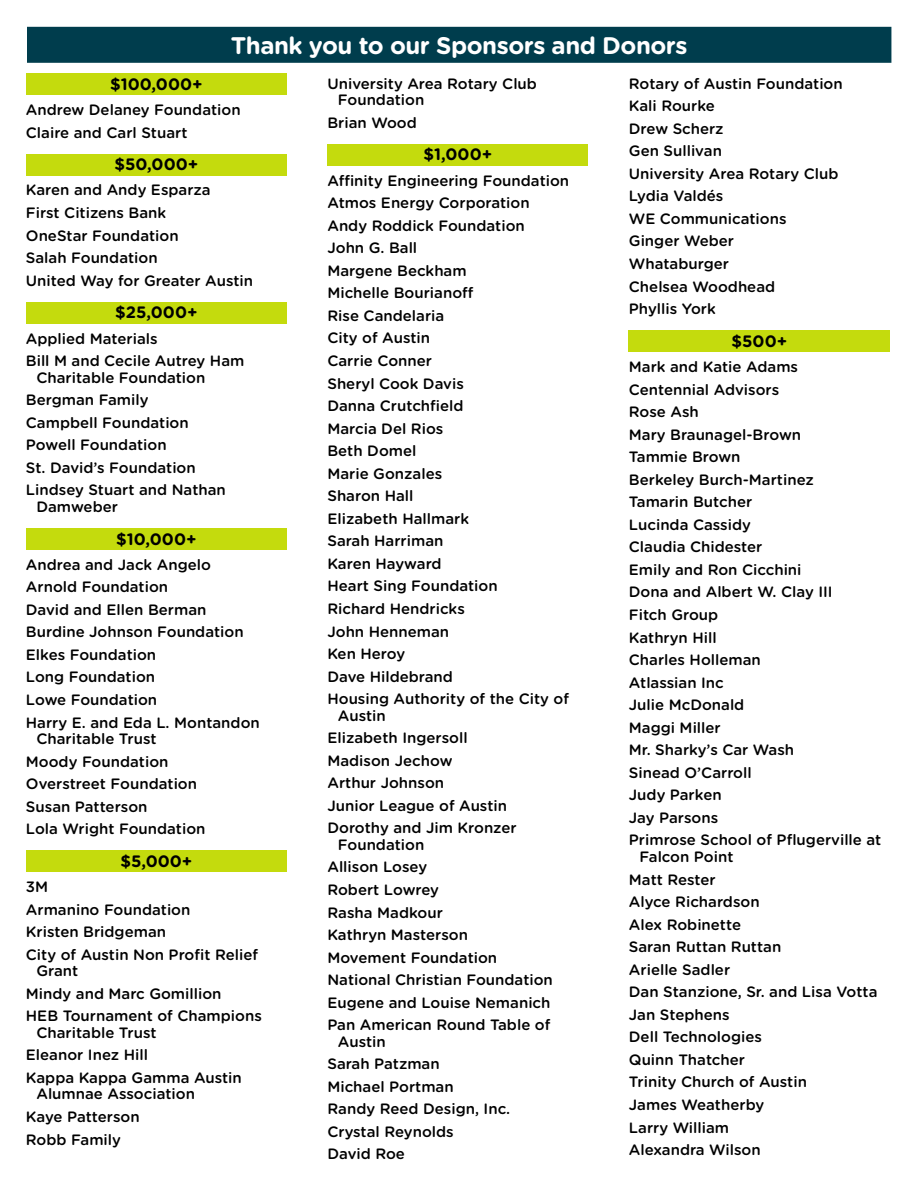
<style>
.page{position:relative;width:918px;height:1188px;background:#fff}
.page>*{position:absolute;margin:0;border:0;box-sizing:border-box;transform-origin:0 0}
.t1{font:700 24px "Gotham Rounded";letter-spacing:-.02em;color:#fff}
.t2{font:700 16.5px "Gotham Rounded";color:#000}
.t3{font:500 15px/22.5px "Gotham Rounded";color:#000}
</style>
<div class="page">
<div style="left:27px;top:27px;width:864px;height:36px;background:#003d4d"></div>
<div style="left:26px;top:73px;width:261px;height:22px;background:#c4db0d"></div>
<div style="left:26px;top:154px;width:261px;height:22px;background:#c4db0d"></div>
<div style="left:26px;top:302px;width:261px;height:22px;background:#c4db0d"></div>
<div style="left:26px;top:528px;width:261px;height:22px;background:#c4db0d"></div>
<div style="left:26px;top:851px;width:261px;height:21px;background:#c4db0d"></div>
<div style="left:327px;top:144px;width:261px;height:22px;background:#c4db0d"></div>
<div style="left:629px;top:330px;width:261px;height:22px;background:#c4db0d"></div>
<h1 class="t1" style="left:231px;top:28px;width:458px">Thank you to our Sponsors and Donors</h1>
<p class="t2" style="left:110px;top:72px;width:94px">$100,000+</p>
<p class="t3" style="left:26px;top:98px;width:216px">Andrew Delaney Foundation<br>Claire and Carl Stuart</p>
<p class="t2" style="left:114px;top:152px;width:85px">$50,000+</p>
<p class="t3" style="left:26px;top:178px;width:229px">Karen and Andy Esparza<br>First Citizens Bank<br>OneStar Foundation<br>Salah Foundation<br>United Way for Greater Austin</p>
<p class="t2" style="left:115px;top:300px;width:84px">$25,000+</p>
<p class="t3" style="left:26px;top:326px;width:220px">Applied Materials<br>Bill M and Cecile Autrey Ham</p>
<p class="t3" style="left:26px;top:365px;width:202px;text-indent:10px">Charitable Foundation<br>Bergman Family<br>Campbell Foundation<br>Powell Foundation<br>St. David’s Foundation<br>Lindsey Stuart and Nathan</p>
<p class="t3" style="left:36px;top:495px;width:83px">Damweber</p>
<p class="t2" style="left:116px;top:527px;width:82px">$10,000+</p>
<p class="t3" style="left:26px;top:553px;width:235px">Andrea and Jack Angelo<br>Arnold Foundation<br>David and Ellen Berman<br>Burdine Johnson Foundation<br>Elkes Foundation<br>Long Foundation<br>Lowe Foundation<br>Harry E. and Eda L. Montandon</p>
<p class="t3" style="left:26px;top:727px;width:181px;text-indent:10px">Charitable Trust<br>Moody Foundation<br>Overstreet Foundation<br>Susan Patterson<br>Lola Wright Foundation</p>
<p class="t2" style="left:120px;top:849px;width:74px">$5,000+</p>
<p class="t3" style="left:26px;top:875px;width:234px">3M<br>Armanino Foundation<br>Kristen Bridgeman<br>City of Austin Non Profit Relief</p>
<p class="t3" style="left:26px;top:959px;width:237px;text-indent:10px">Grant<br>Mindy and Marc Gomillion<br>HEB Tournament of Champions</p>
<p class="t3" style="left:26px;top:1021px;width:217px;text-indent:10px">Charitable Trust<br>Eleanor Inez Hill<br>Kappa Kappa Gamma Austin</p>
<p class="t3" style="left:26px;top:1082px;width:171px;text-indent:10px">Alumnae Association<br>Kaye Patterson<br>Robb Family</p>
<p class="t3" style="left:338px;top:74px;width:201px;line-height:16.5px;text-indent:-10px">University Area Rotary Club<br>Foundation</p>
<p class="t3" style="left:327px;top:111px;width:91px">Brian Wood</p>
<p class="t2" style="left:424px;top:143px;width:70px">$1,000+</p>
<p class="t3" style="left:327px;top:168px;width:243px">Affinity Engineering Foundation<br>Atmos Energy Corporation<br>Andy Roddick Foundation<br>John G. Ball<br>Margene Beckham<br>Michelle Bourianoff<br>Rise Candelaria<br>City of Austin<br>Carrie Conner<br>Sheryl Cook Davis<br>Danna Crutchfield<br>Marcia Del Rios<br>Beth Domel<br>Marie Gonzales<br>Sharon Hall<br>Elizabeth Hallmark<br>Sarah Harriman<br>Karen Hayward<br>Heart Sing Foundation<br>Richard Hendricks<br>John Henneman<br>Ken Heroy<br>Dave Hildebrand<br>Housing Authority of the City of</p>
<p class="t3" style="left:327px;top:703px;width:191px;text-indent:10px">Austin<br>Elizabeth Ingersoll<br>Madison Jechow<br>Arthur Johnson<br>Junior League of Austin<br>Dorothy and Jim Kronzer</p>
<p class="t3" style="left:327px;top:833px;width:227px;text-indent:10px">Foundation<br>Allison Losey<br>Robert Lowrey<br>Rasha Madkour<br>Kathryn Masterson<br>Movement Foundation<br>National Christian Foundation<br>Eugene and Louise Nemanich<br>Pan American Round Table of</p>
<p class="t3" style="left:327px;top:1030px;width:184px;text-indent:10px">Austin<br>Sarah Patzman<br>Michael Portman<br>Randy Reed Design, Inc.<br>Crystal Reynolds<br>David Roe</p>
<p class="t3" style="left:629px;top:71px;width:215px">Rotary of Austin Foundation<br>Kali Rourke<br>Drew Scherz<br>Gen Sullivan<br>University Area Rotary Club<br>Lydia Valdés<br>WE Communications<br>Ginger Weber<br>Whataburger<br>Chelsea Woodhead<br>Phyllis York</p>
<p class="t2" style="left:732px;top:329px;width:57px">$500+</p>
<p class="t3" style="left:629px;top:355px;width:254px">Mark and Katie Adams<br>Centennial Advisors<br>Rose Ash<br>Mary Braunagel-Brown<br>Tammie Brown<br>Berkeley Burch-Martinez<br>Tamarin Butcher<br>Lucinda Cassidy<br>Claudia Chidester<br>Emily and Ron Cicchini<br>Dona and Albert W. Clay III<br>Fitch Group<br>Kathryn Hill<br>Charles Holleman<br>Atlassian Inc<br>Julie McDonald<br>Maggi Miller<br>Mr. Sharky’s Car Wash<br>Sinead O’Carroll<br>Judy Parken<br>Jay Parsons<br>Primrose School of Pflugerville at</p>
<p class="t3" style="left:629px;top:845px;width:250px;text-indent:10px">Falcon Point<br>Matt Rester<br>Alyce Richardson<br>Alex Robinette<br>Saran Ruttan Ruttan<br>Arielle Sadler<br>Dan Stanzione, Sr. and Lisa Votta<br>Jan Stephens<br>Dell Technologies<br>Quinn Thatcher<br>Trinity Church of Austin<br>James Weatherby<br>Larry William<br>Alexandra Wilson</p>
</div>
